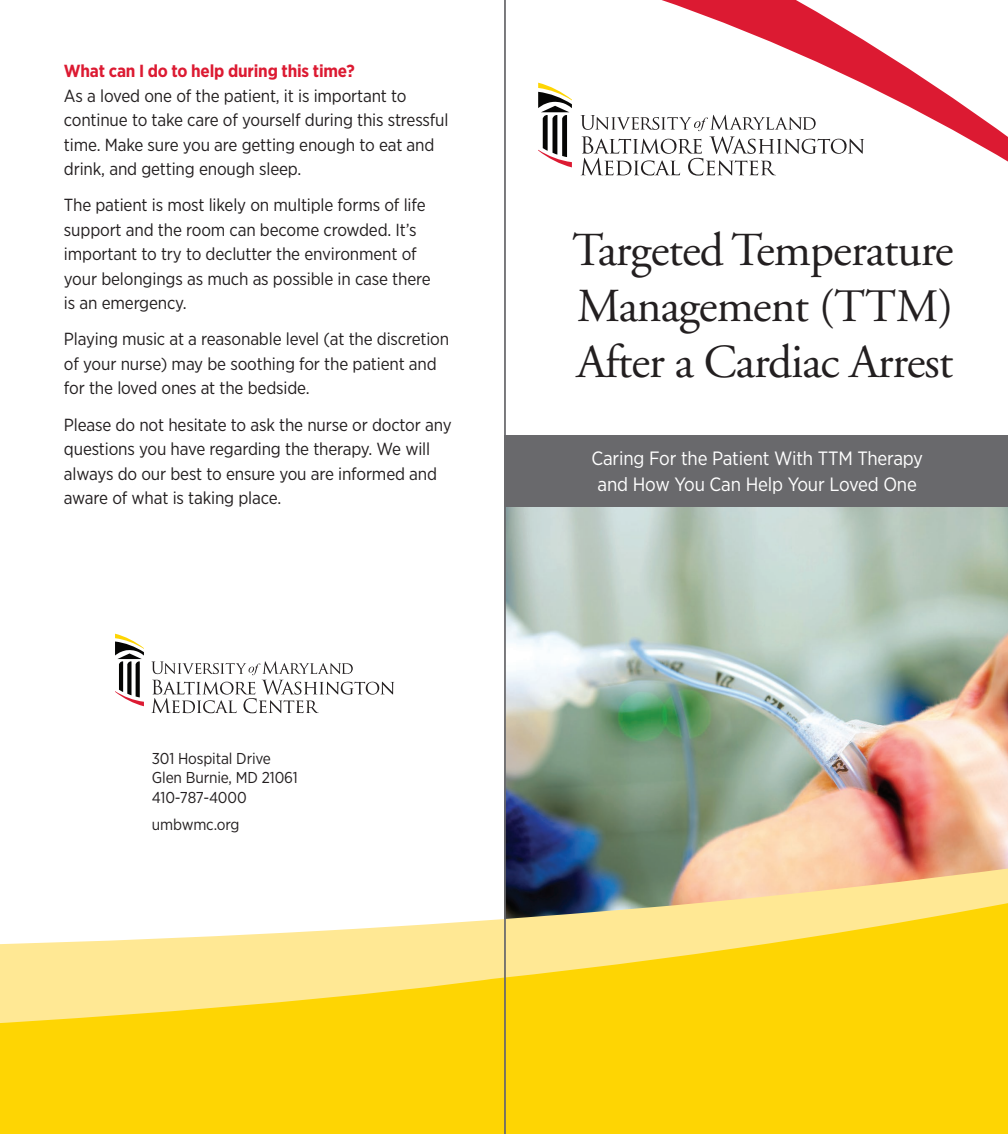
<style>
.page{position:relative;width:1008px;height:1134px;background:#fff}
.page>*{position:absolute;margin:0;border:0;box-sizing:border-box;transform-origin:0 0}
.t1{font:47.25px/56px "Adobe Garamond";letter-spacing:-.02em;color:#231f20;text-align:justify}
.t2{font:19.25px/26.2px "Gotham Narrow";letter-spacing:-.01em;color:#fff;text-align:center}
.t3{font:17.5px/24.5px "Gotham Narrow";letter-spacing:-.01em;color:#231f20}
.t4{font:15.75px "Gotham Narrow";letter-spacing:-.01em;color:#231f20}
.s1{font-weight:700;color:#dc1a32}
.s2{font-size:46.38px}
</style>
<div class="page">
<img style="left:506px;top:507px;width:502px;height:360px">
<svg style="left:506px;top:867px;width:502px;height:33px"></svg>
<svg style="left:538px;top:0;width:470px;height:176px"></svg>
<svg style="left:0;top:900px;width:1008px;height:234px;fill:#fed503"></svg>
<div style="left:505px;top:435px;width:503px;height:72px;background:#69696c"></div>
<svg style="left:538px;top:83px;width:34px;height:84px"></svg>
<svg style="left:581px;top:115px;width:283px;height:61px"></svg>
<hr style="left:504px;top:0;width:2px;height:1134px;background:#69696c">
<svg style="left:115px;top:634px;width:29px;height:72px"></svg>
<svg style="left:151px;top:661px;width:243px;height:52px"></svg>
<p class="t3" style="left:64px;top:59px;width:386px"><span class="s1">What can I do to help during this time?<br></span>As a loved one of the patient, it is important to continue to take care of yourself during this stressful time. Make sure you are getting enough to eat and drink, and getting enough sleep.</p>
<p class="t3" style="left:64px;top:193px;width:368px">The patient is most likely on multiple forms of life support and the room can become crowded. It’s important to try to declutter the environment of your belongings as much as possible in case there is an emergency.</p>
<p class="t3" style="left:64px;top:327px;width:387px">Playing music at a reasonable level (at the discretion of your nurse) may be soothing for the patient and for the loved ones at the bedside.</p>
<p class="t3" style="left:64px;top:412px;width:389px">Please do not hesitate to ask the nurse or doctor any questions you have regarding the therapy. We will always do our best to ensure you are informed and aware of what is taking place.</p>
<p class="t4" style="left:152px;top:749px;width:121px">301 Hospital Drive</p>
<p class="t4" style="left:152px;top:768px;width:147px">Glen Burnie, MD 21061</p>
<p class="t4" style="left:152px;top:788px;width:96px">410-787-4000</p>
<p class="t4" style="left:152px;top:815px;width:89px">umbwmc.org</p>
<p class="t1" style="left:573px;top:223px;width:383px">Targeted Temperature Management <span class="s2">(TTM)<br></span>After a Cardiac Arrest</p>
<p class="t2" style="left:591px;top:445px;width:333px">Caring For the Patient With TTM Therapy and How You Can Help Your Loved One</p>
</div>
